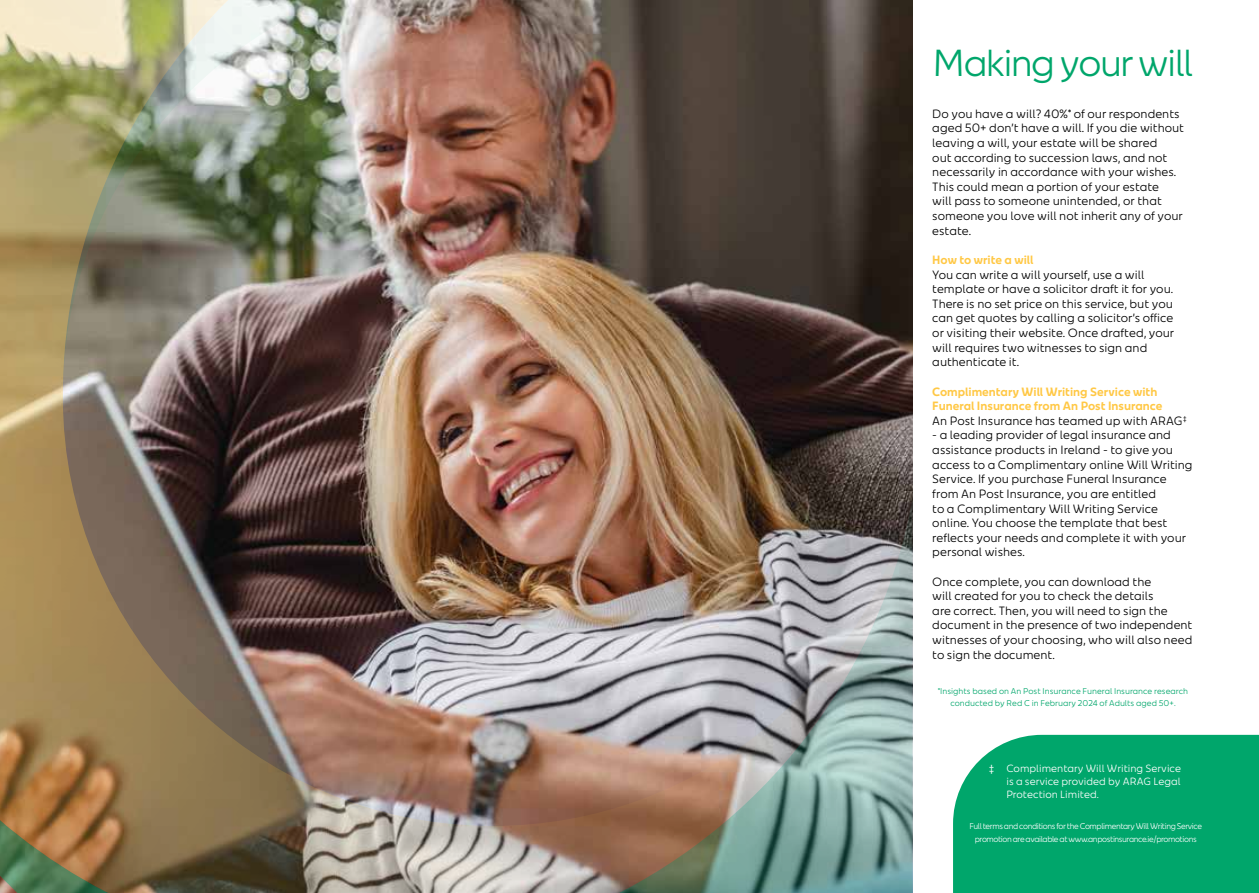
<style>
.page{position:relative;width:1259px;height:893px;background:#fff}
.page>*{position:absolute;margin:0;border:0;box-sizing:border-box;transform-origin:0 0}
.t1{font:37.65px "An Post Sans";letter-spacing:-.05em;color:#00a66b}
.t2{font:12px/14.5px "An Post Sans";color:#000}
.t3{font:700 12px/14.5px "An Post Sans";color:#ffc845}
.t4{font:10.5px/12.6px "An Post Sans";color:#fff;text-align:justify}
.t5{font:8.4px/12.6px "An Post Sans";letter-spacing:-.05em;color:#fff;text-align:center}
.t6{font:8.4px/12.6px "An Post Sans";color:#00a66b;text-align:center}
.s1{font-weight:400;color:#000}
.s2{font-family:"Andale Mono"}
</style>
<div class="page">
<div style="left:953px;top:735px;width:306px;height:158px;background:#00a66b"></div>
<img style="left:0;top:0;width:912px;height:893px">
<h1 class="t1" style="left:932px;top:41px;width:262px">Making your will</h1>
<p class="t2" style="left:932px;top:106px;width:253px">Do you have a will? 40%* of our respondents aged 50+ don’t have a will. If you die without leaving a will, your estate will be shared<br>out according to succession laws, and not necessarily in accordance with your wishes.<br>This could mean a portion of your estate<br>will pass to someone unintended, or that someone you love will not inherit any of your estate.</p>
<p class="t3" style="left:932px;top:252px;width:103px">How to write a will</p>
<p class="t2" style="left:932px;top:267px;width:243px">You can write a will yourself, use a will template or have a solicitor draft it for you.<br>There is no set price on this service, but you can get quotes by calling a solicitor’s office or visiting their website. Once drafted, your will requires two witnesses to sign and authenticate it.</p>
<p class="t3" style="left:932px;top:384px;width:256px">Complimentary Will Writing Service with<br>Funeral Insurance from An Post Insurance<br><span class="s1">An Post Insurance has teamed up with ARAG</span><sup>‡</sup></p>
<p class="t2" style="left:932px;top:428px;width:262px">- a leading provider of legal insurance and assistance products in Ireland - to give you access to a Complimentary online Will Writing Service. If you purchase Funeral Insurance from An Post Insurance, you are entitled<br>to a Complimentary Will Writing Service online. You choose the template that best reflects your needs and complete it with your personal wishes.</p>
<p class="t2" style="left:932px;top:574px;width:262px">Once complete, you can download the<br>will created for you to check the details<br>are correct. Then, you will need to sign the document in the presence of two independent witnesses of your choosing, who will also need to sign the document.</p>
<p class="t6" style="left:938px;top:685px;width:252px">*Insights based on An Post Insurance Funeral Insurance research conducted by Red C in February 2024 of Adults aged 50+.</p>
<p class="t4" style="left:1006px;top:762px;width:176px;text-indent:-18px"><span class="s2">‡</span> Complimentary Will Writing Service is a service provided by ARAG Legal Protection Limited.</p>
<p class="t5" style="left:969px;top:820px;width:234px">Full terms and conditions for the Complimentary Will Writing Service promotion are available at www.anpostinsurance.ie/promotions</p>
</div>
